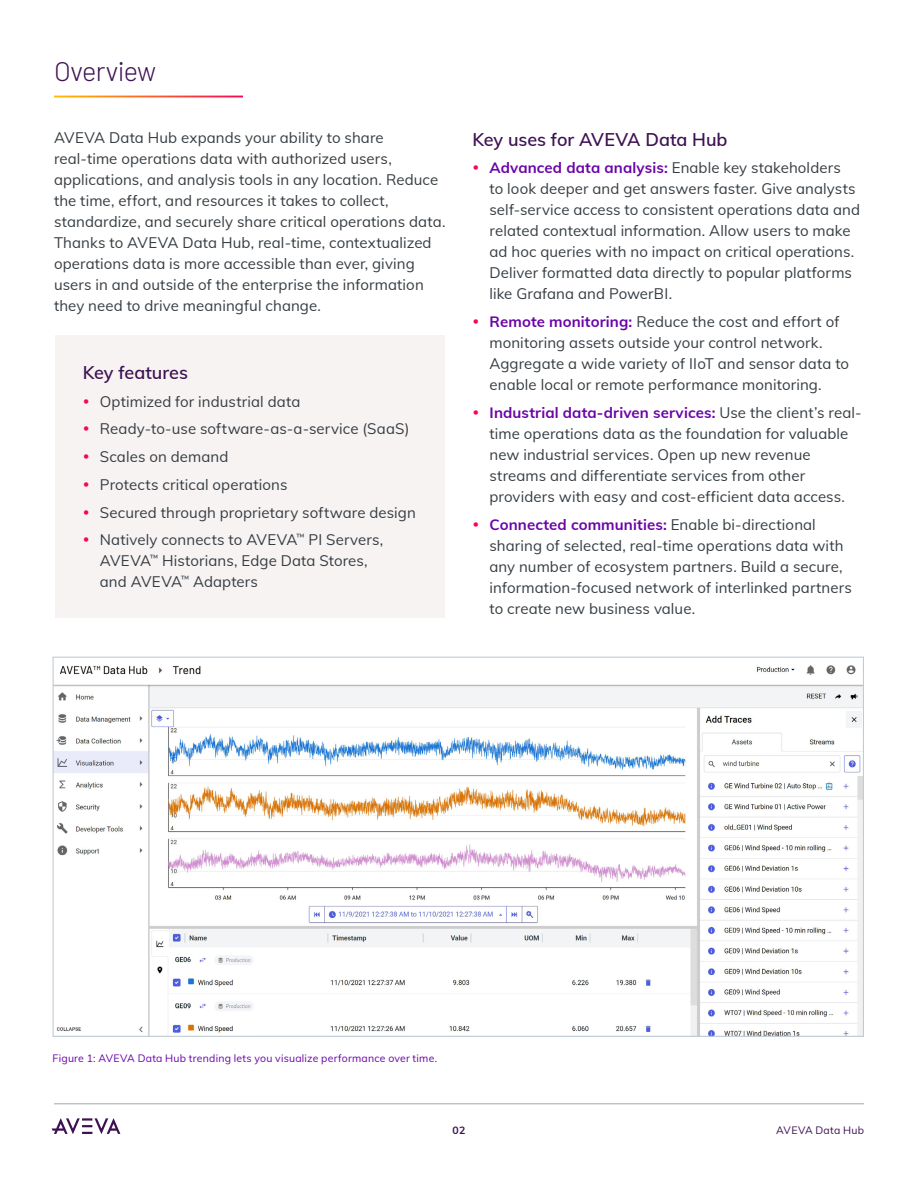
<style>
.page{position:relative;width:918px;height:1188px;background:#fff}
.page>*{position:absolute;margin:0;border:0;box-sizing:border-box;transform-origin:0 0}
.H3_Internal_Pages{font:300 27px "Barlow";letter-spacing:-.025em;color:#3d1152}
.S1_Subheadlines_1{font:600 18px "Muli";letter-spacing:-.005em;color:#3d1152}
.Body_Copy{font:15px/21px "Muli";letter-spacing:.005em;color:#363d42}
.Image___Graph_Captio{font:10.5px "Muli";letter-spacing:.02em;color:#6b04a8}
.t1{font:10.5px "Muli";letter-spacing:.025em;color:#3d1152}
.t2{font:700 10.5px "Muli";color:#3d1152}
.s1{font-weight:700;color:#6b04a8}
</style>
<div class="page">
<hr style="left:54px;top:1104px;width:810px;height:1px;background:#a3a7a9">
<svg style="left:52px;top:1118px;width:68px;height:16px"></svg>
<div style="left:55px;top:336px;width:390px;height:282px;background:#f7f3f3"></div>
<img style="left:55px;top:665px;width:807px;height:370px">
<p class="H3_Internal_Pages" style="left:54px;top:52px;width:104px">Overview</p>
<p class="Body_Copy" style="left:54px;top:127px;width:393px">AVEVA Data Hub expands your ability to share real-time operations data with authorized users, applications, and analysis tools in any location. Reduce the time, effort, and resources it takes to collect, standardize, and securely share critical operations data.<br>Thanks to AVEVA Data Hub, real-time, contextualized operations data is more accessible than ever, giving users in and outside of the enterprise the information they need to drive meaningful change.</p>
<p class="S1_Subheadlines_1" style="left:472px;top:126px;width:257px">Key uses for AVEVA Data Hub</p>
<p class="Body_Copy" style="left:490px;top:157px;width:372px"><span class="s1">Advanced data analysis:</span> Enable key stakeholders<br>to look deeper and get answers faster. Give analysts self-service access to consistent operations data and related contextual information. Allow users to make ad hoc queries with no impact on critical operations.<br>Deliver formatted data directly to popular platforms like Grafana and PowerBI.</p>
<p class="Body_Copy" style="left:490px;top:310px;width:361px"><span class="s1">Remote monitoring:</span> Reduce the cost and effort of monitoring assets outside your control network.<br>Aggregate a wide variety of IIoT and sensor data to enable local or remote performance monitoring.</p>
<p class="Body_Copy" style="left:490px;top:401px;width:374px"><span class="s1">Industrial data-driven services:</span> Use the client’s real&shy;time operations data as the foundation for valuable new industrial services. Open up new revenue streams and differentiate services from other providers with easy and cost-efficient data access.</p>
<p class="Body_Copy" style="left:490px;top:513px;width:364px"><span class="s1">Connected communities:</span> Enable bi-directional sharing of selected, real-time operations data with any number of ecosystem partners. Build a secure, information-focused network of interlinked partners to create new business value.</p>
<p class="S1_Subheadlines_1" style="left:83px;top:359px;width:107px">Key features</p>
<p class="Body_Copy" style="left:100px;top:390px;width:202px">Optimized for industrial data</p>
<p class="Body_Copy" style="left:100px;top:418px;width:311px">Ready-to-use software-as-a-service (SaaS)</p>
<p class="Body_Copy" style="left:100px;top:445px;width:130px">Scales on demand</p>
<p class="Body_Copy" style="left:100px;top:473px;width:189px">Protects critical operations</p>
<p class="Body_Copy" style="left:100px;top:501px;width:317px">Secured through proprietary software design</p>
<p class="Body_Copy" style="left:100px;top:529px;width:285px">Natively connects to AVEVA<sup>™</sup> PI Servers,<br>AVEVA<sup>™</sup> Historians, Edge Data Stores, and AVEVA<sup>™</sup> Adapters</p>
<p class="Image___Graph_Captio" style="left:53px;top:1051px;width:386px">Figure 1: AVEVA Data Hub trending lets you visualize performance over time.</p>
<p class="t2" style="left:453px;top:1123px;width:14px">02</p>
<p class="t1" style="left:776px;top:1122px;width:89px">AVEVA Data Hub</p>
</div>
